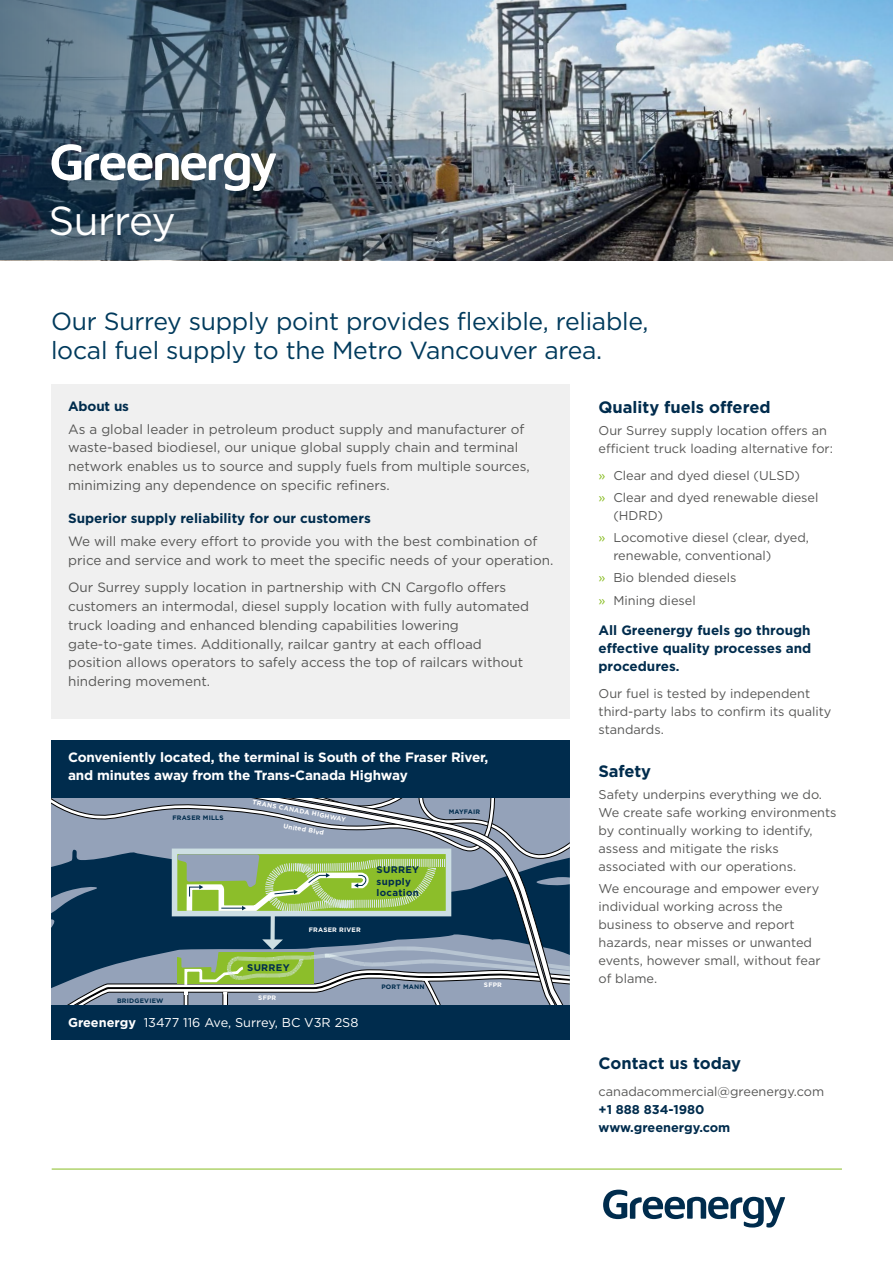
<style>
.page{position:relative;width:893px;height:1263px;background:#fff}
.page>*{position:absolute;margin:0;border:0;box-sizing:border-box;transform-origin:0 0}
.t1{font:40.35px "Gotham";letter-spacing:-.01em;color:#fff}
.t2{font:24.75px/28.5px "Gotham";letter-spacing:-.01em;color:#003a5c}
.t3{font:700 16.5px "Gotham";color:#002c4d}
.t4{font:13.5px/18.8px "Gotham";color:#575756}
.t5{font:700 13.5px/18px "Gotham";color:#002c4d;text-align:justify}
.t6{font:700 13.5px/18px "Gotham";letter-spacing:-.01em;color:#fff}
.t7{font:12.75px/18px "Gotham";color:#575756}
.t8{font:12.75px "Gotham";color:#fff}
.t9{font:700 12.75px/18px "Gotham";color:#002c4d}
.t10{font:700 9.6px/11.6px "Gotham";letter-spacing:.03em;color:#002c4d}
.t11{font:700 6.45px "Gotham";letter-spacing:.03em;color:#fff}
.t12{font:700 6.45px "Gotham";letter-spacing:.03em;color:#002c4d}
.s1{font-weight:700}
.s2{color:#89bd24}
.s3{font-size:12.75px}
</style>
<div class="page">
<div style="left:51px;top:385px;width:519px;height:334px;background:#f0f0f0"></div>
<img style="left:589px;top:0;width:304px;height:260px">
<img style="left:0;top:0;width:589px;height:260px">
<svg style="left:603px;top:1189px;width:182px;height:38px"></svg>
<hr style="left:52px;top:1169px;width:790px;height:1px;background:#89bd24">
<svg style="left:52px;top:144px;width:224px;height:47px"></svg>
<svg style="left:51px;top:797px;width:48px;height:208px;background:#45627e"></svg>
<svg style="left:108px;top:797px;width:462px;height:208px;background:#77908c"></svg>
<div style="left:51px;top:1005px;width:519px;height:35px;background:#002c4d"></div>
<div style="left:51px;top:740px;width:519px;height:57px;background:#002c4d"></div>
<h1 class="t1" style="left:48px;top:195px;width:129px">Surrey</h1>
<h2 class="t2" style="left:51px;top:307px;width:599px">Our Surrey supply point provides flexible, reliable, local fuel supply to the Metro Vancouver area.</h2>
<p class="t5" style="left:68px;top:397px;width:63px">About us</p>
<p class="t4" style="left:68px;top:419px;width:463px">As a global leader in petroleum product supply and manufacturer of waste-based biodiesel, our unique global supply chain and terminal network enables us to source and supply fuels from multiple sources, minimizing any dependence on specific refiners.</p>
<p class="t5" style="left:68px;top:510px;width:304px">Superior supply reliability for our customers</p>
<p class="t4" style="left:68px;top:532px;width:487px">We will make every effort to provide you with the best combination of price and service and work to meet the specific needs of your operation.</p>
<p class="t4" style="left:68px;top:578px;width:463px">Our Surrey supply location in partnership with CN Cargoflo offers customers an intermodal, diesel supply location with fully automated truck loading and enhanced blending capabilities lowering gate-to-gate times. Additionally, railcar gantry at each offload position allows operators to safely access the top of railcars without hindering movement.</p>
<p class="t6" style="left:68px;top:748px;width:422px">Conveniently located, the terminal is South of the Fraser River, and minutes away from the Trans-Canada Highway</p>
<p class="t12" style="left:172px;top:814px;width:53px">FRASER MILLS</p>
<p class="t11" style="left:253px;top:798px;width:96px;rotate:10deg">TRANS CANADA HIGHWAY</p>
<p class="t11" style="left:284px;top:821px;width:41px;rotate:10deg">United B lvd</p>
<p class="t12" style="left:117px;top:996px;width:48px">BRIDGEVIEW</p>
<p class="t10" style="left:247px;top:961px;width:44px">SURREY</p>
<p class="t11" style="left:258px;top:993px;width:19px">SFPR</p>
<p class="t11" style="left:309px;top:925px;width:53px">FRASER RIVER</p>
<p class="t8" style="left:68px;top:1014px;width:292px"><span class="s1">Greenergy</span> 13477 116 Ave, Surrey, BC V3R 2S8</p>
<p class="t10" style="left:377px;top:864px;width:44px">SURREY supply location</p>
<p class="t12" style="left:381px;top:982px;width:45px">PORT MANN</p>
<p class="t12" style="left:449px;top:807px;width:33px">MAYFAIR</p>
<p class="t11" style="left:484px;top:980px;width:19px">SFPR</p>
<p class="t3" style="left:598px;top:396px;width:174px">Quality fuels offered</p>
<p class="t7" style="left:598px;top:421px;width:236px">Our Surrey supply location offers an efficient truck loading alternative for:</p>
<p class="t7" style="left:598px;top:464px;width:221px;line-height:22.2px"><span class="s2">»</span> Clear and dyed diesel (ULSD)<br><span class="s2">»</span> Clear and dyed renewable diesel</p>
<p class="t7" style="left:598px;top:504px;width:212px;line-height:22.2px;text-indent:15px">(HDRD)<br><span class="s2">»</span> Locomotive diesel (clear, dyed,</p>
<p class="t7" style="left:598px;top:544px;width:174px;line-height:22.2px;text-indent:15px">renewable, conventional) <span class="s2">»</span> Bio blended diesels<br><span class="s2">»</span> Mining diesel</p>
<p class="t5" style="left:598px;top:622px;width:214px">All Greenergy fuels go through effective quality processes and procedures<span class="s3">.</span></p>
<p class="t7" style="left:598px;top:684px;width:234px">Our fuel is tested by independent third-party labs to confirm its quality standards.</p>
<p class="t3" style="left:598px;top:760px;width:54px">Safety</p>
<p class="t7" style="left:598px;top:785px;width:240px">Safety underpins everything we do.<br>We create safe working environments by continually working to identify, assess and mitigate the risks associated with our operations.</p>
<p class="t7" style="left:598px;top:879px;width:224px">We encourage and empower every individual working across the business to observe and report hazards, near misses or unwanted events, however small, without fear of blame.</p>
<p class="t3" style="left:598px;top:1052px;width:144px">Contact us today</p>
<p class="t7" style="left:598px;top:1082px;width:227px">canadacommercial@greenergy.com</p>
<p class="t9" style="left:598px;top:1100px;width:133px">+1 888 834-1980 www.greenergy.com</p>
</div>
